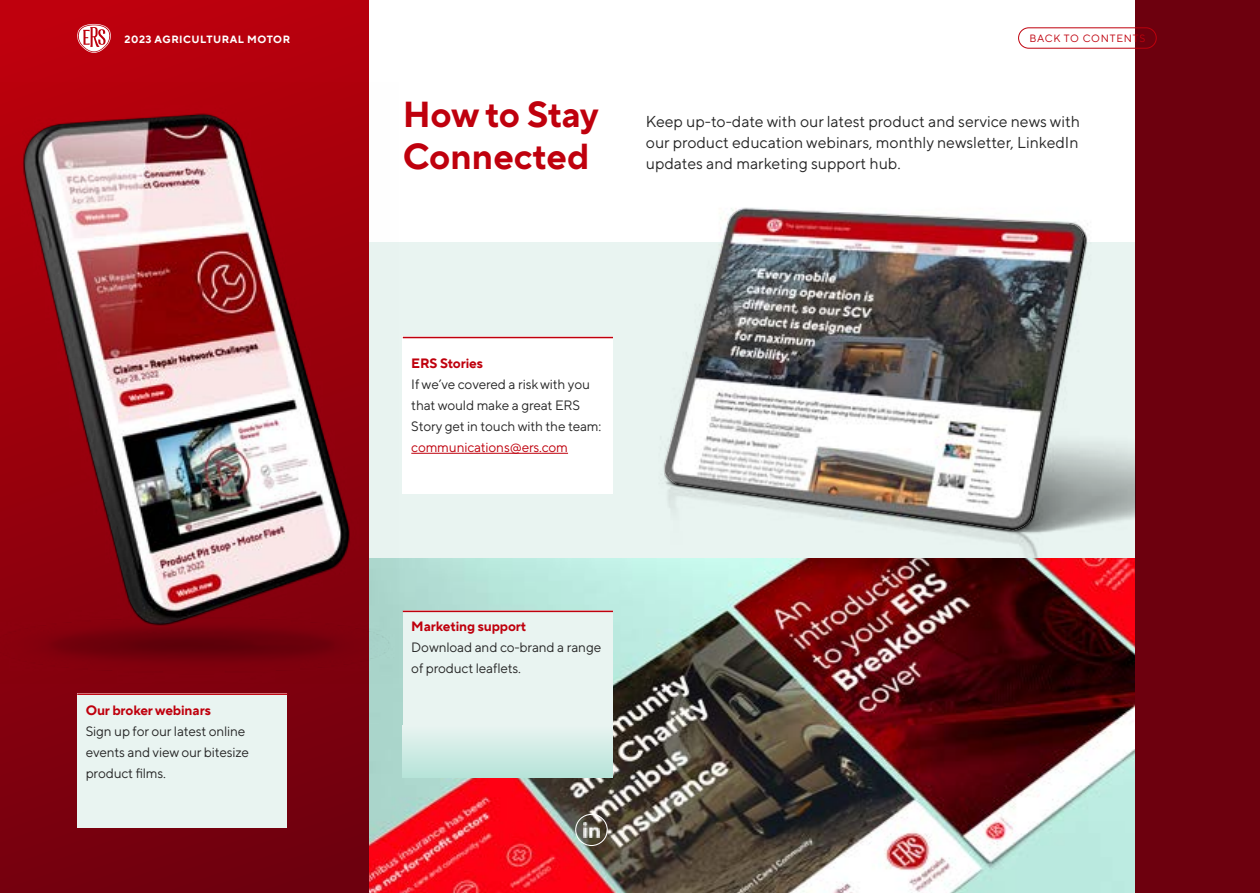
<style>
.page{position:relative;width:1260px;height:893px;background:#fff}
.page>*{position:absolute;margin:0;border:0;box-sizing:border-box;transform-origin:0 0}
.t1{font:700 36px/42px "TT Norms Pro";letter-spacing:-.01em;color:#bf000d}
.t2{font:15.75px/21px "TT Norms Pro";color:#262626;text-align:justify}
.t3{font:13.5px/21px "TT Norms Pro";letter-spacing:-.01em;color:#262626}
.t4{font:700 13.5px "TT Norms Pro";letter-spacing:-.01em;color:#bf000d}
.t5{font:13.5px "TT Norms Pro";letter-spacing:-.01em;color:#bf000d}
.t6{font:700 10.5px "TT Norms Pro";letter-spacing:.05em;color:#fff}
.t7{font:10.5px "TT Norms Pro";letter-spacing:.075em;color:#bf000d}
</style>
<div class="page">
<img style="left:369px;top:557px;width:766px;height:335px">
<div style="left:369px;top:242px;width:767px;height:315px;background:#e9f4f1"></div>
<div style="left:1135px;top:0;width:125px;height:892px;background:#6d000e"></div>
<img style="left:455px;top:207px;width:680px;height:350px">
<img style="left:663px;top:209px;width:423px;height:321px">
<svg style="left:0;top:0;width:369px;height:892px;background:#90000d"></svg>
<svg style="left:77px;top:24px;width:34px;height:29px"></svg>
<div style="left:403px;top:725px;width:210px;height:52px;background:linear-gradient(to bottom,#e9f4f1,#b8e4d9)"></div>
<div style="left:403px;top:610px;width:210px;height:115px;background:#e9f4f1"></div>
<hr style="left:403px;top:610px;width:210px;height:2px;background:#bf000d">
<div style="left:403px;top:337px;width:210px;height:157px;background:#fff"></div>
<hr style="left:411px;top:453px;width:157px;height:1px;background:#bf000d">
<hr style="left:403px;top:337px;width:210px;height:1px;background:#bf000d">
<img style="left:0;top:82px;width:399px;height:601px">
<img style="left:24px;top:114px;width:325px;height:510px">
<div style="left:77px;top:693px;width:210px;height:135px;background:#e9f4f1"></div>
<div style="left:1018px;top:27px;width:139px;height:22px;border:1px solid #bf000d;border-radius:10px"></div>
<hr style="left:77px;top:693px;width:210px;height:2px;background:#bf000d">
<div style="left:575px;top:813px;width:33px;height:33px;border:1px solid #fff;border-radius:50%"></div>
<img style="left:584px;top:822px;width:15px;height:15px">
<p class="t6" style="left:125px;top:31px;width:167px">2023 AGRICULTURAL MOTOR</p>
<p class="t4" style="left:86px;top:700px;width:127px">Our broker webinars</p>
<p class="t3" style="left:86px;top:719px;width:165px">Sign up for our latest online events and view our bitesize product films.</p>
<h1 class="t1" style="left:403px;top:90px;width:197px">How to Stay<br>Connected</h1>
<p class="t7" style="left:1029px;top:31px;width:117px">BACK TO CONTENTS</p>
<p class="t2" style="left:646px;top:109px;width:436px">Keep up-to-date with our latest product and service news with our product education webinars, monthly newsletter, LinkedIn updates and marketing support hub.</p>
<p class="t4" style="left:411px;top:353px;width:73px">ERS Stories</p>
<p class="t3" style="left:411px;top:373px;width:192px">If we’ve covered a risk with you that would make a great ERS<br>Story get in touch with the team:</p>
<p class="t5" style="left:411px;top:438px;width:158px">communications@ers.com</p>
<p class="t4" style="left:411px;top:616px;width:116px">Marketing support</p>
<p class="t3" style="left:411px;top:635px;width:191px">Download and co-brand a range of product leaflets.</p>
</div>
